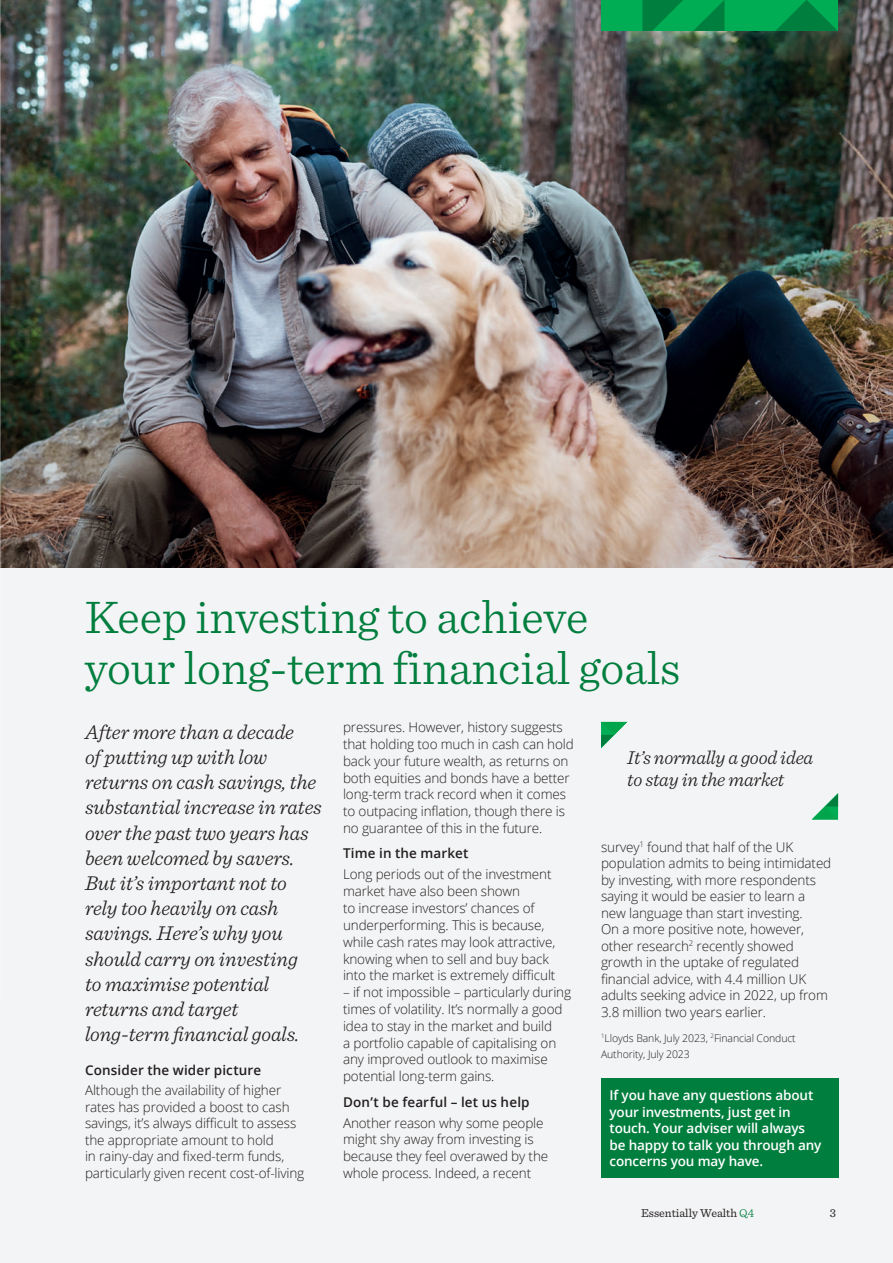
<style>
.page{position:relative;width:893px;height:1263px;background:#f2f3f4}
.page>*{position:absolute;margin:0;border:0;box-sizing:border-box;transform-origin:0 0}
.t1{font:300 48px/51px "Sentinel";color:#007e3e}
.t2{font:italic 300 21px/25.2px "Sentinel";letter-spacing:-.005em;color:#231f20}
.t3{font:italic 300 19.5px/22.5px "Sentinel";letter-spacing:-.01em;color:#231f20}
.t4{font:300 13.5px/16.8px "Open Sans";letter-spacing:-.01em;color:#231f20}
.t5{font:600 13.5px/16.5px "Open Sans";letter-spacing:-.01em;color:#fff}
.t6{font:600 13.5px "Open Sans";letter-spacing:.01em;color:#231f20}
.t7{font:12px "Sentinel";color:#231f20}
.t8{font:300 10.5px/16.5px "Open Sans";letter-spacing:-.01em;color:#231f20}
.s1{font-weight:300;color:#007e3e}
</style>
<div class="page">
<img style="left:1px;top:0;width:892px;height:567px">
<svg style="left:0;top:0;width:1px;height:568px"></svg>
<div style="left:601px;top:0;width:237px;height:31px;background:#00ad55"></div>
<svg style="left:693px;top:0;width:31px;height:31px"></svg>
<svg style="left:776px;top:0;width:62px;height:31px"></svg>
<svg style="left:642px;top:0;width:41px;height:31px"></svg>
<svg style="left:601px;top:722px;width:27px;height:26px"></svg>
<svg style="left:812px;top:793px;width:26px;height:27px"></svg>
<div style="left:601px;top:1078px;width:237px;height:100px;background:#007e3e"></div>
<h1 class="t1" style="left:85px;top:589px;width:597px">Keep investing to achieve your long-term financial goals</h1>
<p class="t4" style="left:343px;top:719px;width:232px">pressures. However, history suggests that holding too much in cash can hold back your future wealth, as returns on both equities and bonds have a better long-term track record when it comes to outpacing inflation, though there is no guarantee of this in the future.</p>
<p class="t6" style="left:343px;top:844px;width:127px">Time in the market</p>
<p class="t4" style="left:343px;top:866px;width:214px">Long periods out of the investment market have also been shown<br>to increase investors’ chances of underperforming. This is because, while cash rates may look attractive, knowing when to sell and buy back into the market is extremely difficult</p>
<p class="t4" style="left:343px;top:983px;width:230px">– if not impossible – particularly during times of volatility. It’s normally a good idea to stay in the market and build<br>a portfolio capable of capitalising on any improved outlook to maximise potential long-term gains.</p>
<p class="t6" style="left:343px;top:1092px;width:188px">Don’t be fearful – let us help</p>
<p class="t4" style="left:343px;top:1114px;width:207px">Another reason why some people might shy away from investing is because they feel overawed by the whole process. Indeed, a recent</p>
<p class="t2" style="left:85px;top:718px;width:238px">After more than a decade<br>of putting up with low returns on cash savings, the substantial increase in rates over the past two years has been welcomed by savers.<br>But it’s important not to rely too heavily on cash savings. Here’s why you should carry on investing<br>to maximise potential returns and target long-term financial goals.</p>
<p class="t6" style="left:85px;top:1060px;width:178px">Consider the wider picture</p>
<p class="t4" style="left:85px;top:1082px;width:221px">Although the availability of higher rates has provided a boost to cash savings, it’s always difficult to assess the appropriate amount to hold<br>in rainy-day and fixed-term funds, particularly given recent cost-of-living</p>
<h3 class="t3" style="left:627px;top:745px;width:188px">It’s normally a good idea to stay in the market</h3>
<p class="t4" style="left:601px;top:838px;width:232px">survey<sup>1</sup> found that half of the UK population admits to being intimidated by investing, with more respondents saying it would be easier to learn a new language than start investing.<br>On a more positive note, however, other research<sup>2</sup> recently showed growth in the uptake of regulated financial advice, with 4.4 million UK adults seeking advice in 2022, up from 3.8 million two years earlier.</p>
<p class="t8" style="left:601px;top:1029px;width:196px"><sup>1</sup>Lloyds Bank, July 2023, <sup>2</sup>Financial Conduct<br>Authority, July 2023</p>
<p class="t5" style="left:609px;top:1087px;width:213px">If you have any questions about your investments, just get in touch. Your adviser will always be happy to talk you through any concerns you may have.</p>
<p class="t7" style="left:641px;top:1204px;width:115px">Essentially Wealth <span class="s1">Q4</span></p>
<p class="t7" style="left:830px;top:1204px;width:8px">3</p>
</div>
